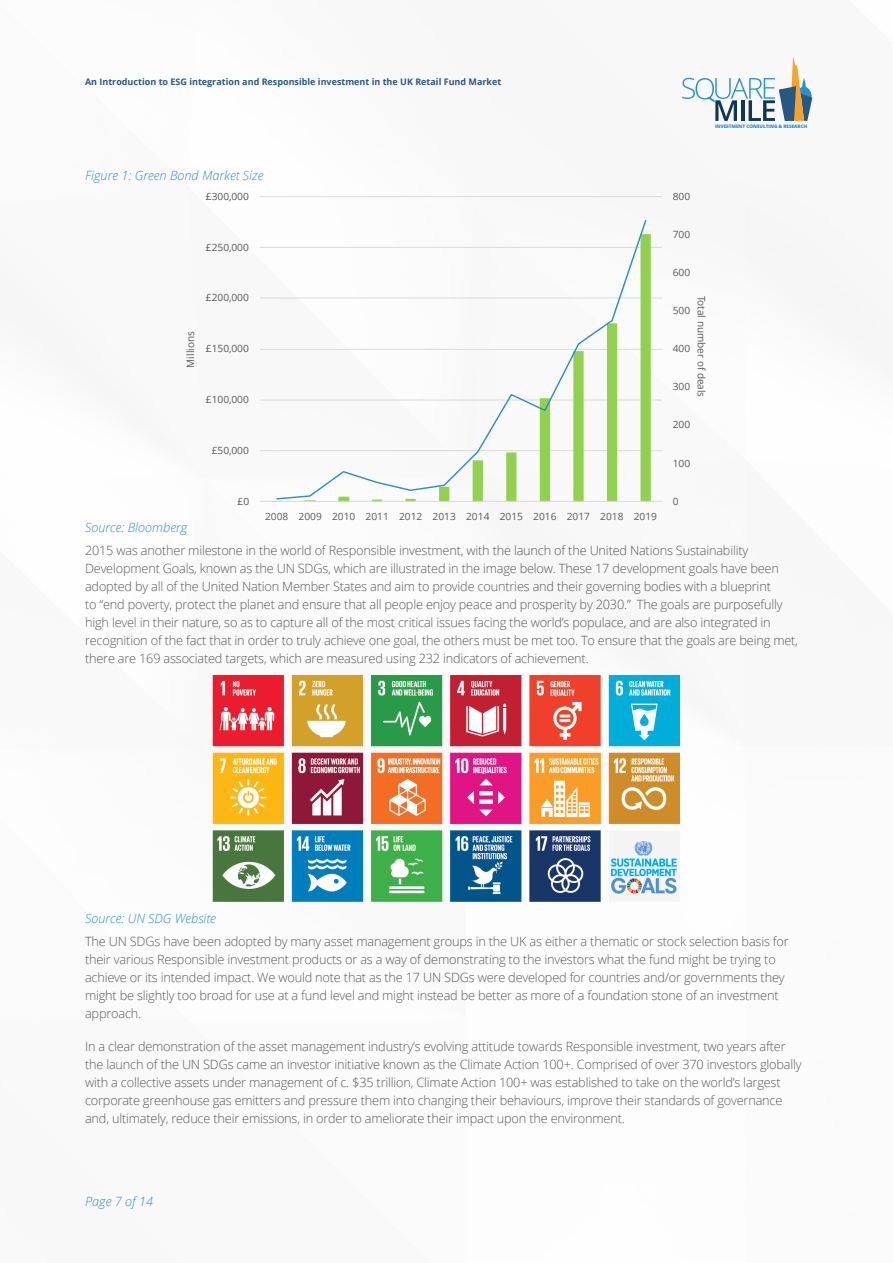
<style>
.page{position:relative;width:893px;height:1263px;background:#fff}
.page>*{position:absolute;margin:0;border:0;box-sizing:border-box;transform-origin:0 0}
.BODY_-_8_5___12{font:300 12.75px/18px "Open Sans";letter-spacing:-.015em;color:#57585a}
.Pagination{font:italic 300 12.75px "Open Sans";color:#2890cf}
.t1{font:10.2px "Open Sans";color:#595959}
.t2{font:10.05px "Open Sans";color:#595959}
.t3{font:700 9px "Open Sans";color:#285882}
.t4{font:800 4.8px "Open Sans";letter-spacing:-.02em;color:#2890cf}
</style>
<div class="page">
<svg style="left:682px;top:56px;width:130px;height:65px"></svg>
<img style="left:212px;top:674px;width:469px;height:228px">
<hr style="left:260px;top:450px;width:402px;height:1px;background:#d9d9d9">
<hr style="left:260px;top:400px;width:402px;height:1px;background:#d9d9d9">
<hr style="left:260px;top:349px;width:402px;height:1px;background:#d9d9d9">
<hr style="left:260px;top:298px;width:402px;height:1px;background:#d9d9d9">
<hr style="left:260px;top:247px;width:402px;height:1px;background:#d9d9d9">
<hr style="left:260px;top:196px;width:402px;height:1px;background:#d9d9d9">
<svg style="left:271px;top:234px;width:380px;height:267px"></svg>
<hr style="left:260px;top:501px;width:402px;height:1px;background:#d9d9d9">
<svg style="left:275px;top:219px;width:372px;height:281px"></svg>
<p class="t3" style="left:85px;top:75px;width:418px">An Introduction to ESG integration and Responsible investment in the UK Retail Fund Market</p>
<p class="t4" style="left:715px;top:123px;width:94px">INVESTMENT CONSULTING &amp; RESEARCH</p>
<p class="Pagination" style="left:85px;top:166px;width:180px">Figure 1: Green Bond Market Size</p>
<p class="t2" style="left:206px;top:189px;width:45px">£300,000</p>
<p class="t2" style="left:206px;top:240px;width:45px">£250,000</p>
<p class="t1" style="left:183px;top:368px;width:38px;rotate:-90deg">Millions</p>
<p class="t2" style="left:206px;top:291px;width:45px">£200,000</p>
<p class="t2" style="left:206px;top:341px;width:45px">£150,000</p>
<p class="t2" style="left:206px;top:393px;width:45px">£100,000</p>
<p class="t2" style="left:212px;top:443px;width:39px">£50,000</p>
<p class="t2" style="left:238px;top:494px;width:13px">£0</p>
<p class="t2" style="left:265px;top:509px;width:394px">2008 2009 2010 2011 2012 2013 2014 2015 2016 2017 2018 2019</p>
<p class="t2" style="left:673px;top:189px;width:19px">800</p>
<p class="t2" style="left:673px;top:227px;width:19px">700</p>
<p class="t2" style="left:673px;top:266px;width:19px">600</p>
<p class="t1" style="left:708px;top:295px;width:103px;rotate:90deg">Total number of deals</p>
<p class="t2" style="left:673px;top:303px;width:19px">500</p>
<p class="t2" style="left:673px;top:341px;width:19px">400</p>
<p class="t2" style="left:673px;top:380px;width:19px">300</p>
<p class="t2" style="left:673px;top:418px;width:19px">200</p>
<p class="t2" style="left:673px;top:456px;width:19px">100</p>
<p class="t2" style="left:673px;top:494px;width:7px">0</p>
<p class="Pagination" style="left:85px;top:519px;width:104px">Source: Bloomberg</p>
<p class="BODY_-_8_5___12" style="left:85px;top:541px;width:714px">2015 was another milestone in the world of Responsible investment, with the launch of the United Nations Sustainability Development Goals, known as the UN SDGs, which are illustrated in the image below. These 17 development goals have been adopted by all of the United Nation Member States and aim to provide countries and their governing bodies with a blueprint<br>to “end poverty, protect the planet and ensure that all people enjoy peace and prosperity by 2030.” The goals are purposefully high level in their nature, so as to capture all of the most critical issues facing the world’s populace, and are also integrated in recognition of the fact that in order to truly achieve one goal, the others must be met too. To ensure that the goals are being met, there are 169 associated targets, which are measured using 232 indicators of achievement.</p>
<p class="Pagination" style="left:85px;top:909px;width:133px">Source: UN SDG Website</p>
<p class="BODY_-_8_5___12" style="left:85px;top:932px;width:705px">The UN SDGs have been adopted by many asset management groups in the UK as either a thematic or stock selection basis for their various Responsible investment products or as a way of demonstrating to the investors what the fund might be trying to achieve or its intended impact. We would note that as the 17 UN SDGs were developed for countries and/or governments they might be slightly too broad for use at a fund level and might instead be better as more of a foundation stone of an investment approach.</p>
<p class="BODY_-_8_5___12" style="left:85px;top:1037px;width:718px">In a clear demonstration of the asset management industry’s evolving attitude towards Responsible investment, two years after the launch of the UN SDGs came an investor initiative known as the Climate Action 100+. Comprised of over 370 investors globally with a collective assets under management of c. $35 trillion, Climate Action 100+ was established to take on the world’s largest corporate greenhouse gas emitters and pressure them into changing their behaviours, improve their standards of governance and, ultimately, reduce their emissions, in order to ameliorate their impact upon the environment.</p>
<p class="Pagination" style="left:85px;top:1193px;width:70px">Page 7 of 14</p>
</div>
